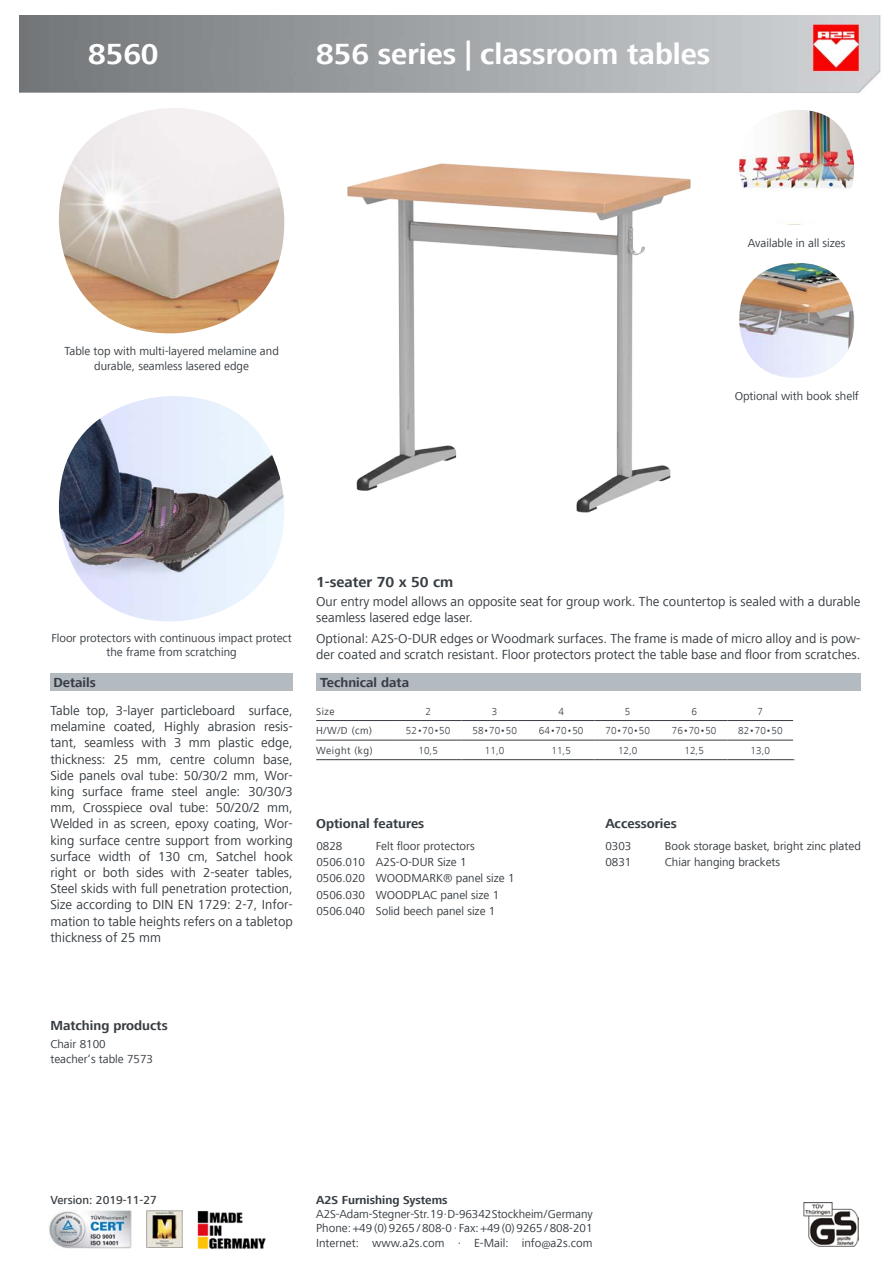
<style>
.page{position:relative;width:893px;height:1263px;background:#fff}
.page>*{position:absolute;margin:0;border:0;box-sizing:border-box;transform-origin:0 0}
.t1{font:700 30px "Frutiger Next LT";color:#fff}
.t2{font:700 15px "Frutiger Next LT";color:#373d42}
.t3{font:13.5px/16.2px "Frutiger Next LT";color:#373d42}
.t4{font:700 13.5px "Frutiger Next LT";color:#373d42}
.t5{font:12px/14.4px "Frutiger Next LT";color:#373d42;text-align:center}
.t6{font:700 12px "Frutiger Next LT";color:#373d42}
.t7{font:500 12px "Frutiger Next LT";color:#373d42}
.t8{font:300 10.5px "Frutiger Next LT";color:#373d42}
.t9{font:10.5px "Frutiger Next LT";letter-spacing:.05em;color:#373d42}
</style>
<div class="page">
<img style="left:20px;top:16px;width:861px;height:77px">
<div style="left:50px;top:673px;width:243px;height:17px;background:#b3bac0"></div>
<img style="left:59px;top:396px;width:225px;height:225px">
<img style="left:347px;top:163px;width:344px;height:350px">
<img style="left:59px;top:108px;width:225px;height:225px">
<img style="left:739px;top:110px;width:115px;height:115px">
<img style="left:739px;top:263px;width:115px;height:115px">
<img style="left:49px;top:1210px;width:82px;height:39px">
<hr style="left:316px;top:720px;width:79px;height:1px;background:#373d42">
<hr style="left:316px;top:740px;width:79px;height:1px;background:#373d42">
<hr style="left:316px;top:759px;width:79px;height:1px;background:#373d42">
<hr style="left:395px;top:720px;width:66px;height:1px;background:#373d42">
<hr style="left:395px;top:740px;width:66px;height:1px;background:#373d42">
<hr style="left:395px;top:759px;width:66px;height:1px;background:#373d42">
<hr style="left:461px;top:720px;width:67px;height:1px;background:#373d42">
<hr style="left:461px;top:740px;width:67px;height:1px;background:#373d42">
<hr style="left:461px;top:759px;width:67px;height:1px;background:#373d42">
<hr style="left:528px;top:720px;width:66px;height:1px;background:#373d42">
<hr style="left:528px;top:740px;width:66px;height:1px;background:#373d42">
<hr style="left:528px;top:759px;width:66px;height:1px;background:#373d42">
<hr style="left:594px;top:720px;width:67px;height:1px;background:#373d42">
<hr style="left:594px;top:740px;width:67px;height:1px;background:#373d42">
<hr style="left:594px;top:759px;width:67px;height:1px;background:#373d42">
<hr style="left:661px;top:720px;width:66px;height:1px;background:#373d42">
<hr style="left:661px;top:740px;width:66px;height:1px;background:#373d42">
<hr style="left:661px;top:759px;width:66px;height:1px;background:#373d42">
<hr style="left:727px;top:720px;width:66px;height:1px;background:#373d42">
<hr style="left:727px;top:740px;width:66px;height:1px;background:#373d42">
<hr style="left:727px;top:759px;width:68px;height:1px;background:#373d42">
<div style="left:316px;top:673px;width:544px;height:17px;background:#b3bac0"></div>
<img style="left:803px;top:1202px;width:56px;height:44px">
<img style="left:146px;top:1210px;width:36px;height:38px">
<img style="left:197px;top:1211px;width:69px;height:39px">
<h1 class="t1" style="left:88px;top:38px;width:72px">8560</h1>
<h1 class="t1" style="left:316px;top:38px;width:395px">856 series | classroom tables</h1>
<p class="t5" style="left:64px;top:344px;width:216px">Table top with multi-layered melamine and durable, seamless lasered edge</p>
<p class="t5" style="left:748px;top:236px;width:99px">Available in all sizes</p>
<p class="t5" style="left:735px;top:389px;width:126px">Optional with book shelf</p>
<p class="t2" style="left:316px;top:573px;width:139px">1-seater 70 x 50 cm</p>
<p class="t5" style="left:51px;top:631px;width:242px">Floor protectors with continuous impact protect the frame from scratching</p>
<p class="t4" style="left:53px;top:675px;width:44px">Details</p>
<p class="t3" style="left:50px;top:702px;width:244px;text-align:justify">Table top, 3-layer particleboard surface, melamine coated, Highly abrasion resis&shy;tant, seamless with 3 mm plastic edge, thickness: 25 mm, centre column base, Side panels oval tube: 50/30/2 mm, Wor&shy;king surface frame steel angle: 30/30/3 mm, Crosspiece oval tube: 50/20/2 mm, Welded in as screen, epoxy coating, Wor&shy;king surface centre support from working surface width of 130 cm, Satchel hook right or both sides with 2-seater tables, Steel skids with full penetration protection, Size according to DIN EN 1729: 2-7, Infor&shy;mation to table heights refers on a tabletop thickness of 25 mm</p>
<p class="t3" style="left:316px;top:593px;width:546px">Our entry model allows an opposite seat for group work. The countertop is sealed with a durable seamless lasered edge laser.</p>
<p class="t3" style="left:316px;top:630px;width:546px">Optional: A2S-O-DUR edges or Woodmark surfaces. The frame is made of micro alloy and is pow&shy;der coated and scratch resistant. Floor protectors protect the table base and floor from scratches.</p>
<p class="t4" style="left:320px;top:675px;width:91px">Technical data</p>
<p class="t9" style="left:316px;top:705px;width:20px">Size</p>
<p class="t8" style="left:425px;top:705px;width:7px">2</p>
<p class="t8" style="left:492px;top:705px;width:7px">3</p>
<p class="t8" style="left:558px;top:705px;width:7px">4</p>
<p class="t8" style="left:625px;top:705px;width:7px">5</p>
<p class="t8" style="left:691px;top:705px;width:7px">6</p>
<p class="t8" style="left:758px;top:705px;width:7px">7</p>
<p class="t9" style="left:316px;top:725px;width:57px">H/W/D (cm)</p>
<p class="t8" style="left:406px;top:725px;width:46px">52•70•50</p>
<p class="t8" style="left:472px;top:725px;width:46px">58•70•50</p>
<p class="t8" style="left:539px;top:725px;width:46px">64•70•50</p>
<p class="t8" style="left:605px;top:725px;width:46px">70•70•50</p>
<p class="t8" style="left:672px;top:725px;width:46px">76•70•50</p>
<p class="t8" style="left:738px;top:725px;width:46px">82•70•50</p>
<p class="t9" style="left:316px;top:744px;width:58px">Weight (kg)</p>
<p class="t8" style="left:418px;top:744px;width:21px">10,5</p>
<p class="t8" style="left:485px;top:744px;width:21px">11,0</p>
<p class="t8" style="left:551px;top:744px;width:21px">11,5</p>
<p class="t8" style="left:618px;top:744px;width:21px">12,0</p>
<p class="t8" style="left:684px;top:744px;width:21px">12,5</p>
<p class="t8" style="left:751px;top:744px;width:21px">13,0</p>
<p class="t4" style="left:316px;top:815px;width:110px">Optional features</p>
<p class="t4" style="left:605px;top:815px;width:73px">Accessories</p>
<p class="t5" style="left:316px;top:838px;width:200px;line-height:16.2px;text-align:left;text-indent:60px">Felt floor protectors<br>0506.010 A2S-O-DUR Size 1<br>0506.020 WOODMARK® panel size 1<br>0506.030 WOODPLAC panel size 1<br>0506.040 Solid beech panel size 1</p>
<p class="t5" style="left:605px;top:839px;width:28px">0303</p>
<p class="t5" style="left:665px;top:839px;width:197px">Book storage basket, bright zinc plated</p>
<p class="t5" style="left:316px;top:839px;width:28px">0828</p>
<p class="t5" style="left:605px;top:855px;width:28px">0831</p>
<p class="t5" style="left:665px;top:855px;width:117px">Chiar hanging brackets</p>
<p class="t4" style="left:50px;top:1017px;width:119px">Matching products</p>
<p class="t5" style="left:50px;top:1037px;width:104px;text-align:left">Chair 8100 teacher‘s table 7573</p>
<p class="t7" style="left:50px;top:1193px;width:108px">Version: 2019-11-27</p>
<p class="t6" style="left:316px;top:1193px;width:133px">A2S Furnishing Systems</p>
<p class="t5" style="left:316px;top:1207px;width:278px;text-align:justify">A2S-Adam-Stegner-Str. 19 · D-96342 Stockheim / Germany Phone: +49 (0) 9265 / 808-0 · Fax: +49 (0) 9265 / 808-201<br>Internet: www.a2s.com · E-Mail: info@a2s.com</p>
</div>
